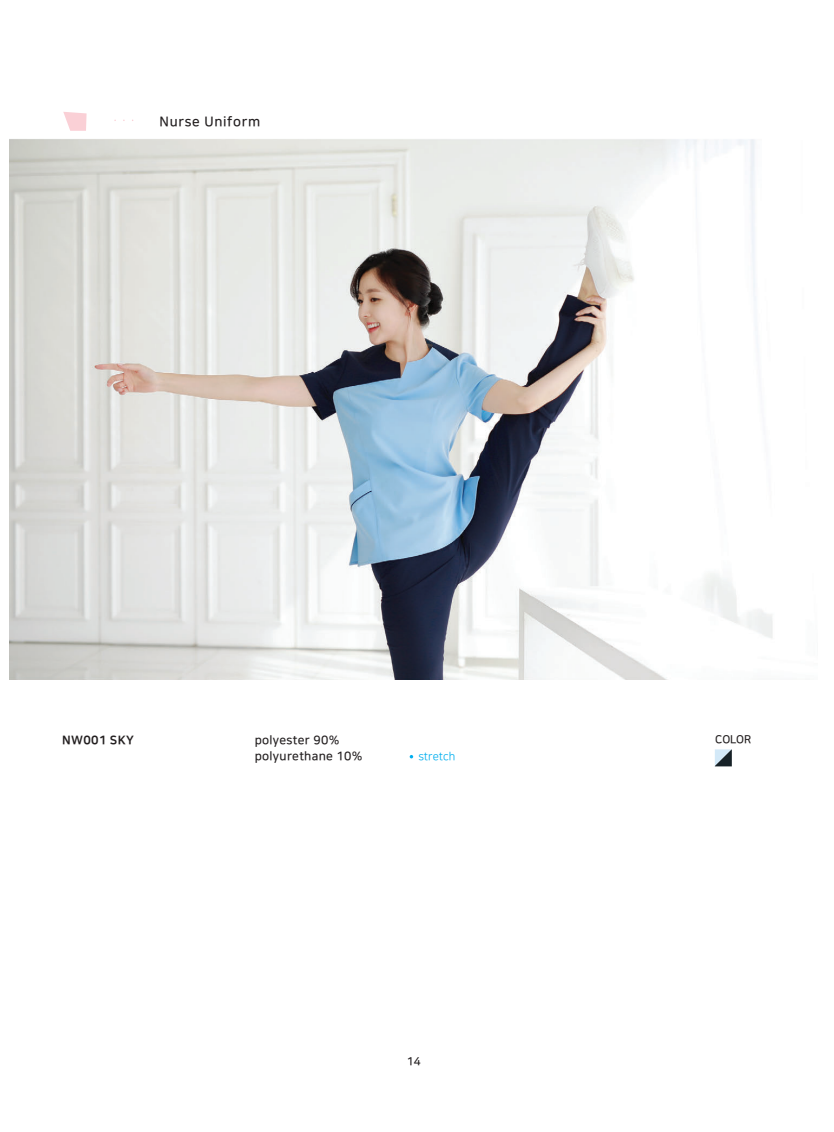
<style>
.page{position:relative;width:834px;height:1132px;background:#fff}
.page>*{position:absolute;margin:0;border:0;box-sizing:border-box;transform-origin:0 0}
.t1{font:13.5px "Nanum Square B";letter-spacing:.05em;color:#231f20}
.t2{font:12px/16.5px "Nanum Square B";letter-spacing:.025em;color:#231f20}
.t3{font:12px "Nanum Square EB";letter-spacing:.025em;color:#231f20}
.t4{font:11.25px "Nanum Square B";color:#231f20}
.t5{font:11.25px "Nanum Square R";color:#00aeef}
</style>
<div class="page">
<svg style="left:714px;top:749px;width:17px;height:17px"></svg>
<svg style="left:63px;top:112px;width:24px;height:19px"></svg>
<img style="left:9px;top:139px;width:764px;height:539px">
<p class="t1" style="left:159px;top:115px;width:102px">Nurse Uniform</p>
<p class="t3" style="left:62px;top:733px;width:73px">NW001 SKY</p>
<p class="t2" style="left:255px;top:731px;width:109px">polyester 90% polyurethane 10%</p>
<p class="t4" style="left:715px;top:733px;width:38px">COLOR</p>
<p class="t5" style="left:418px;top:750px;width:38px">stretch</p>
<p class="t4" style="left:407px;top:1054px;width:15px">14</p>
</div>
